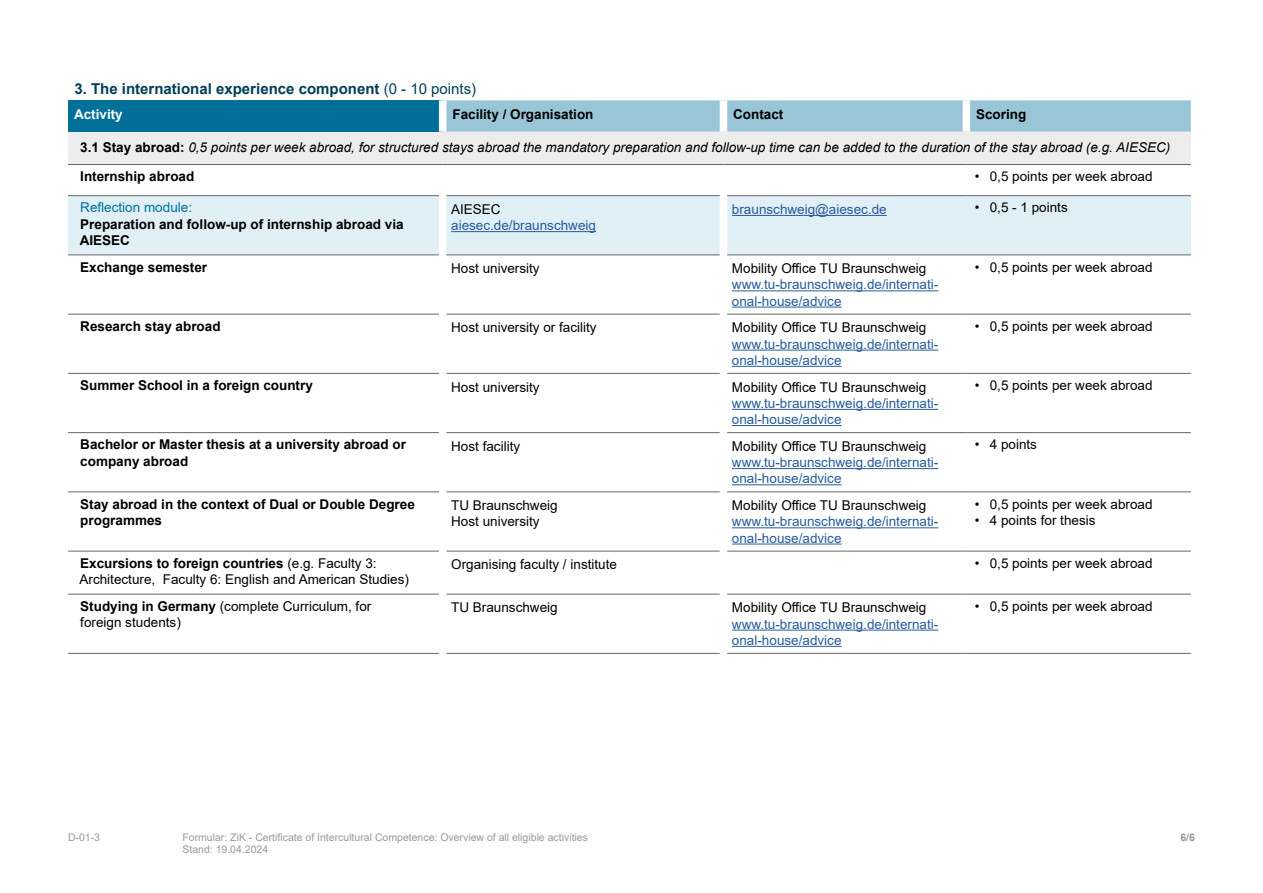
<style>
.page{position:relative;width:1263px;height:893px;background:#fff}
.page>*{position:absolute;margin:0;border:0;box-sizing:border-box;transform-origin:0 0}
.t1{font:700 15px "Arial";color:#003f57}
.t2{font:13.5px/16.2px "Arial";color:#000}
.t3{font:13.5px/16.2px "Arial";color:#275b9b}
.t4{font:700 13.5px/16.2px "Arial";color:#000}
.t5{font:italic 13.5px "Arial";color:#000}
.t6{font:13.5px "Arial";color:#00709b}
.t7{font:700 13.5px "Arial";color:#fff}
.t8{font:10.5px "Arial";color:#999}
.t9{font:700 10.5px "Arial";color:#999}
.s1{font-weight:400}
.s2{font-weight:700;font-style:normal}
.s3{font-weight:700}
</style>
<div class="page">
<div style="left:68px;top:100px;width:375px;height:32px;background:#00709b"></div>
<svg style="left:446px;top:100px;width:745px;height:32px;background:#9bc7d7"></svg>
<div style="left:68px;top:132px;width:1126px;height:33px;background:#ededed"></div>
<div style="left:68px;top:196px;width:1123px;height:59px;background:#e0f0f6"></div>
<div style="left:963px;top:100px;width:7px;height:32px;background:#fff"></div>
<div style="left:439px;top:196px;width:7px;height:59px;background:#fff"></div>
<div style="left:720px;top:196px;width:7px;height:59px;background:#fff"></div>
<hr style="left:68px;top:195px;width:371px;height:1px;background:#666">
<hr style="left:446px;top:195px;width:274px;height:1px;background:#666">
<hr style="left:727px;top:195px;width:239px;height:1px;background:#666">
<hr style="left:966px;top:195px;width:225px;height:1px;background:#666">
<hr style="left:68px;top:255px;width:371px;height:1px;background:#666">
<hr style="left:446px;top:255px;width:274px;height:1px;background:#666">
<hr style="left:727px;top:255px;width:239px;height:1px;background:#666">
<hr style="left:966px;top:255px;width:225px;height:1px;background:#666">
<hr style="left:68px;top:314px;width:371px;height:1px;background:#666">
<hr style="left:446px;top:314px;width:274px;height:1px;background:#666">
<hr style="left:727px;top:314px;width:239px;height:1px;background:#666">
<hr style="left:966px;top:314px;width:225px;height:1px;background:#666">
<hr style="left:68px;top:373px;width:371px;height:1px;background:#666">
<hr style="left:446px;top:373px;width:274px;height:1px;background:#666">
<hr style="left:727px;top:373px;width:239px;height:1px;background:#666">
<hr style="left:966px;top:373px;width:225px;height:1px;background:#666">
<hr style="left:68px;top:432px;width:371px;height:1px;background:#666">
<hr style="left:446px;top:432px;width:274px;height:1px;background:#666">
<hr style="left:727px;top:432px;width:239px;height:1px;background:#666">
<hr style="left:966px;top:432px;width:225px;height:1px;background:#666">
<hr style="left:68px;top:491px;width:371px;height:1px;background:#666">
<hr style="left:446px;top:491px;width:274px;height:1px;background:#666">
<hr style="left:727px;top:491px;width:239px;height:1px;background:#666">
<hr style="left:966px;top:491px;width:225px;height:1px;background:#666">
<hr style="left:68px;top:551px;width:371px;height:1px;background:#666">
<hr style="left:446px;top:551px;width:274px;height:1px;background:#666">
<hr style="left:727px;top:551px;width:239px;height:1px;background:#666">
<hr style="left:966px;top:551px;width:225px;height:1px;background:#666">
<hr style="left:68px;top:594px;width:371px;height:1px;background:#666">
<hr style="left:446px;top:594px;width:274px;height:1px;background:#666">
<hr style="left:727px;top:594px;width:239px;height:1px;background:#666">
<hr style="left:966px;top:594px;width:225px;height:1px;background:#666">
<hr style="left:68px;top:653px;width:371px;height:1px;background:#666">
<hr style="left:446px;top:653px;width:274px;height:1px;background:#666">
<hr style="left:727px;top:653px;width:239px;height:1px;background:#666">
<hr style="left:966px;top:653px;width:225px;height:1px;background:#666">
<div style="left:439px;top:100px;width:7px;height:32px;background:#fff"></div>
<div style="left:720px;top:100px;width:7px;height:32px;background:#fff"></div>
<div style="left:1191px;top:132px;width:7px;height:33px;background:#fff"></div>
<hr style="left:68px;top:164px;width:375px;height:1px;background:#666">
<hr style="left:443px;top:164px;width:280px;height:1px;background:#666">
<hr style="left:723px;top:164px;width:243px;height:1px;background:#666">
<hr style="left:966px;top:164px;width:225px;height:1px;background:#666">
<hr style="left:451px;top:231px;width:145px;height:1px;background:#275b9b">
<hr style="left:732px;top:215px;width:155px;height:1px;background:#275b9b">
<hr style="left:732px;top:290px;width:206px;height:1px;background:#275b9b">
<hr style="left:732px;top:307px;width:109px;height:1px;background:#275b9b">
<hr style="left:732px;top:350px;width:206px;height:1px;background:#275b9b">
<hr style="left:732px;top:366px;width:109px;height:1px;background:#275b9b">
<hr style="left:732px;top:409px;width:206px;height:1px;background:#275b9b">
<hr style="left:732px;top:425px;width:109px;height:1px;background:#275b9b">
<hr style="left:732px;top:468px;width:206px;height:1px;background:#275b9b">
<hr style="left:732px;top:484px;width:109px;height:1px;background:#275b9b">
<hr style="left:732px;top:527px;width:206px;height:1px;background:#275b9b">
<hr style="left:732px;top:543px;width:109px;height:1px;background:#275b9b">
<hr style="left:732px;top:630px;width:206px;height:1px;background:#275b9b">
<hr style="left:732px;top:646px;width:109px;height:1px;background:#275b9b">
<p class="t1" style="left:74px;top:78px;width:403px">3. The international experience component <span class="s1">(0 - 10 points)</span></p>
<p class="t7" style="left:74px;top:105px;width:50px">Activity</p>
<p class="t4" style="left:452px;top:107px;width:143px">Facility / Organisation</p>
<p class="t4" style="left:733px;top:107px;width:52px">Contact</p>
<p class="t4" style="left:976px;top:107px;width:52px">Scoring</p>
<p class="t5" style="left:80px;top:138px;width:1091px"><span class="s2">3.1 Stay abroad:</span> 0,5 points per week abroad, for structured stays abroad the mandatory preparation and follow-up time can be added to the duration of the stay abroad (e.g. AIESEC)</p>
<p class="t4" style="left:80px;top:169px;width:116px">Internship abroad</p>
<p class="t2" style="left:975px;top:168px;width:179px">• 0,5 points per week abroad</p>
<p class="t6" style="left:80px;top:198px;width:113px">Reflection module:</p>
<p class="t4" style="left:80px;top:216px;width:325px">Preparation and follow-up of internship abroad via<br>AIESEC</p>
<p class="t3" style="left:732px;top:201px;width:156px">braunschweig@aiesec.de</p>
<p class="t2" style="left:975px;top:200px;width:94px">• 0,5 - 1 points</p>
<p class="t2" style="left:451px;top:201px;width:51px">AIESEC</p>
<p class="t3" style="left:451px;top:217px;width:146px">aiesec.de/braunschweig</p>
<p class="t4" style="left:80px;top:259px;width:128px">Exchange semester</p>
<p class="t2" style="left:451px;top:260px;width:90px">Host university</p>
<p class="t2" style="left:732px;top:260px;width:196px">Mobility Office TU Braunschweig</p>
<p class="t3" style="left:732px;top:276px;width:208px">www.tu-braunschweig.de/internati&shy;onal-house/advice</p>
<p class="t2" style="left:975px;top:259px;width:179px">• 0,5 points per week abroad</p>
<p class="t4" style="left:80px;top:318px;width:142px">Research stay abroad</p>
<p class="t2" style="left:451px;top:320px;width:147px">Host university or facility</p>
<p class="t2" style="left:732px;top:320px;width:196px">Mobility Office TU Braunschweig</p>
<p class="t3" style="left:732px;top:336px;width:208px">www.tu-braunschweig.de/internati&shy;onal-house/advice</p>
<p class="t2" style="left:975px;top:318px;width:179px">• 0,5 points per week abroad</p>
<p class="t4" style="left:80px;top:377px;width:234px">Summer School in a foreign country</p>
<p class="t2" style="left:451px;top:379px;width:90px">Host university</p>
<p class="t2" style="left:732px;top:379px;width:196px">Mobility Office TU Braunschweig</p>
<p class="t3" style="left:732px;top:395px;width:208px">www.tu-braunschweig.de/internati&shy;onal-house/advice</p>
<p class="t2" style="left:975px;top:377px;width:179px">• 0,5 points per week abroad</p>
<p class="t4" style="left:80px;top:437px;width:327px">Bachelor or Master thesis at a university abroad or company abroad</p>
<p class="t2" style="left:451px;top:438px;width:71px">Host facility</p>
<p class="t2" style="left:732px;top:438px;width:196px">Mobility Office TU Braunschweig</p>
<p class="t3" style="left:732px;top:454px;width:208px">www.tu-braunschweig.de/internati&shy;onal-house/advice</p>
<p class="t2" style="left:975px;top:436px;width:64px">• 4 points</p>
<p class="t4" style="left:80px;top:496px;width:336px">Stay abroad in the context of Dual or Double Degree programmes</p>
<p class="t2" style="left:451px;top:497px;width:108px">TU Braunschweig<br>Host university</p>
<p class="t2" style="left:732px;top:497px;width:196px">Mobility Office TU Braunschweig</p>
<p class="t3" style="left:732px;top:513px;width:208px">www.tu-braunschweig.de/internati&shy;onal-house/advice</p>
<p class="t2" style="left:975px;top:496px;width:179px">• 0,5 points per week abroad</p>
<p class="t2" style="left:975px;top:512px;width:122px">• 4 points for thesis</p>
<p class="t2" style="left:80px;top:555px;width:331px"><span class="s3">Excursions to foreign countries</span> (e.g. Faculty 3:<br>Architecture, Faculty 6: English and American Studies)</p>
<p class="t2" style="left:451px;top:556px;width:167px">Organising faculty / institute</p>
<p class="t2" style="left:975px;top:555px;width:179px">• 0,5 points per week abroad</p>
<p class="t2" style="left:80px;top:598px;width:293px"><span class="s3">Studying in Germany</span> (complete Curriculum, for foreign students)</p>
<p class="t2" style="left:451px;top:600px;width:108px">TU Braunschweig</p>
<p class="t2" style="left:732px;top:600px;width:196px">Mobility Office TU Braunschweig</p>
<p class="t2" style="left:975px;top:598px;width:179px">• 0,5 points per week abroad</p>
<p class="t3" style="left:732px;top:616px;width:208px">www.tu-braunschweig.de/internati&shy;onal-house/advice</p>
<p class="t8" style="left:68px;top:830px;width:34px">D-01-3</p>
<p class="t8" style="left:182px;top:830px;width:407px">Formular: ZiK - Certificate of Intercultural Competence: Overview of all eligible activities</p>
<p class="t9" style="left:1180px;top:830px;width:16px">6/6</p>
<p class="t8" style="left:182px;top:842px;width:87px">Stand: 19.04.2024</p>
</div>
